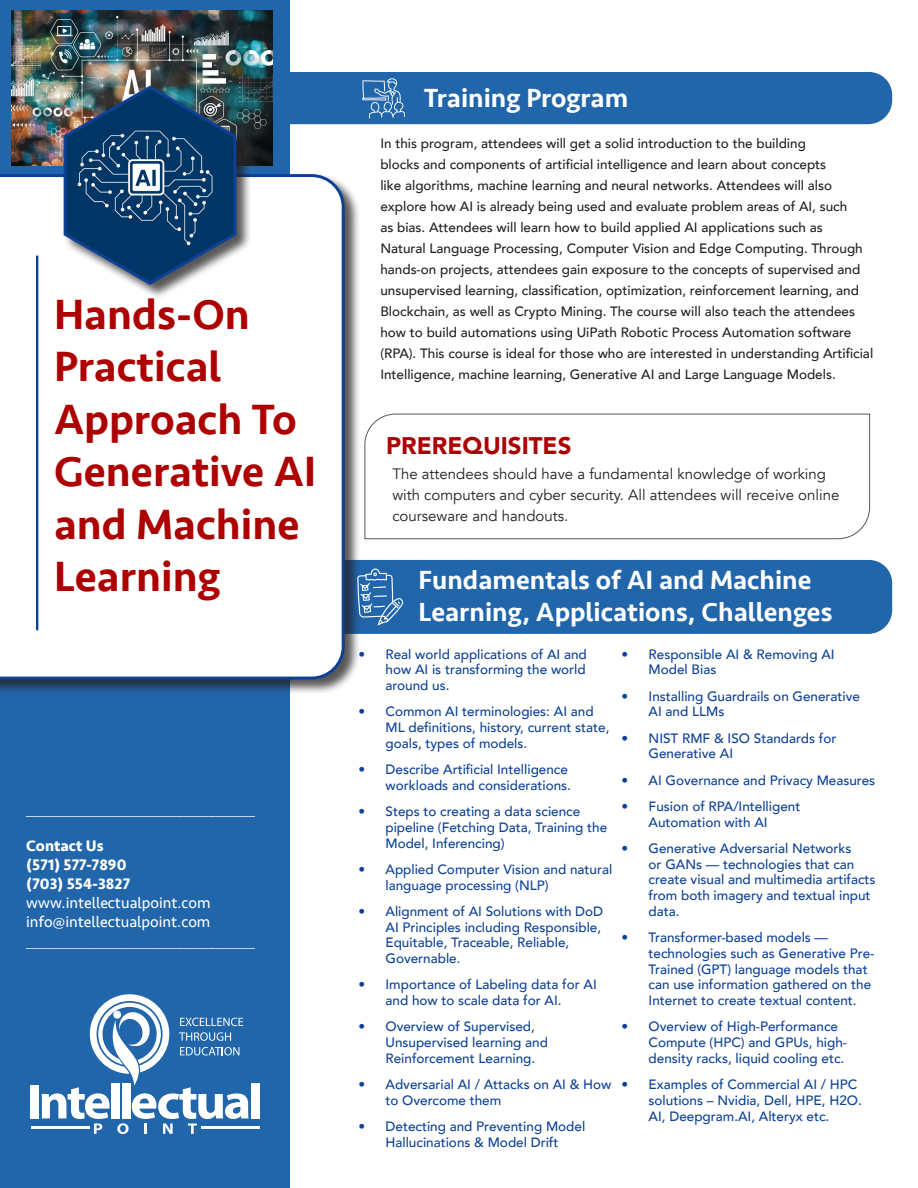
<style>
.page{position:relative;width:918px;height:1188px;background:#fff}
.page>*{position:absolute;margin:0;border:0;box-sizing:border-box;transform-origin:0 0}
.t1{font:500 43.5px/52.5px "Seravek";color:#ad0000}
.t2{font:500 27px/31.5px "Seravek";color:#fff}
.t3{font:900 24px "Avenir";color:#ad0000}
.t4{font:15.75px "Seravek";color:#fff}
.t5{font:700 15.75px "Seravek";color:#fff}
.t6{font:15px/21px "Avenir";color:#231f20}
.t7{font:500 13.5px/15.8px "Avenir";color:#0d4197}
.t8{font:500 13.5px/21px "Avenir";color:#231f20}
</style>
<div class="page">
<div style="left:360px;top:560px;width:532px;height:74px;background:#2165ab"></div>
<div style="left:0;top:0;width:290px;height:1188px;background:#2165ab"></div>
<img style="left:11px;top:11px;width:261px;height:154px">
<div style="left:0;top:173px;width:360px;height:522px;background:#231f20;opacity:.75"></div>
<div style="left:0;top:173px;width:346px;height:508px;background:#fff"></div>
<hr style="left:36px;top:256px;width:2px;height:374px;background:#0d4197">
<hr style="left:31px;top:1126px;width:59px;height:2px;background:#fff">
<div style="left:31px;top:1085px;width:8px;height:33px;background:#fff"></div>
<div style="left:252px;top:1083px;width:8px;height:35px;background:#fff"></div>
<hr style="left:201px;top:1126px;width:59px;height:2px;background:#fff">
<svg style="left:42px;top:994px;width:207px;height:140px"></svg>
<div style="left:63px;top:86px;width:189px;height:214px;background:#231f20;opacity:.75"></div>
<svg style="left:61px;top:72px;width:831px;height:215px"></svg>
<svg style="left:364px;top:413px;width:506px;height:126px"></svg>
<svg style="left:357px;top:569px;width:46px;height:56px"></svg>
<p class="t1" style="left:54px;top:288px;width:264px">Hands-On<br>Practical<br>Approach To<br>Generative AI and Machine<br>Learning</p>
<p class="t4" style="left:26px;top:796px;width:230px">___________________________________</p>
<p class="t5" style="left:26px;top:833px;width:79px">Contact Us</p>
<p class="t5" style="left:26px;top:852px;width:102px">(571) 577-7890</p>
<p class="t5" style="left:26px;top:871px;width:106px">(703) 554-3827</p>
<p class="t4" style="left:26px;top:890px;width:186px">www.intellectualpoint.com</p>
<p class="t4" style="left:26px;top:909px;width:186px">info@intellectualpoint.com</p>
<p class="t4" style="left:26px;top:928px;width:230px">___________________________________</p>
<p class="t2" style="left:424px;top:82px;width:206px">Training Program</p>
<p class="t8" style="left:380px;top:132px;width:494px">In this program, attendees will get a solid introduction to the building<br>blocks and components of artificial intelligence and learn about concepts<br>like algorithms, machine learning and neural networks. Attendees will also explore how AI is already being used and evaluate problem areas of AI, such<br>as bias. Attendees will learn how to build applied AI applications such as<br>Natural Language Processing, Computer Vision and Edge Computing. Through hands-on projects, attendees gain exposure to the concepts of supervised and unsupervised learning, classification, optimization, reinforcement learning, and Blockchain, as well as Crypto Mining. The course will also teach the attendees how to build automations using UiPath Robotic Process Automation software (RPA). This course is ideal for those who are interested in understanding Artificial Intelligence, machine learning, Generative AI and Large Language Models.</p>
<p class="t3" style="left:386px;top:425px;width:187px">PREREQUISITES</p>
<p class="t6" style="left:392px;top:463px;width:449px">The attendees should have a fundamental knowledge of working with computers and cyber security. All attendees will receive online courseware and handouts.</p>
<p class="t2" style="left:418px;top:565px;width:415px">Fundamentals of AI and Machine<br>Learning, Applications, Challenges</p>
<p class="t7" style="left:386px;top:645px;width:203px;text-align:justify;text-indent:-27px">• Real world applications of AI and how AI is transforming the world around us.</p>
<p class="t7" style="left:386px;top:703px;width:226px;text-indent:-27px">• Common AI terminologies: AI and<br>ML definitions, history, current state, goals, types of models.</p>
<p class="t7" style="left:358px;top:761px;width:214px;text-align:right">• Describe Artificial Intelligence workloads and considerations.</p>
<p class="t7" style="left:386px;top:803px;width:223px;text-indent:-27px">• Steps to creating a data science pipeline (Fetching Data, Training the<br>Model, Inferencing)</p>
<p class="t7" style="left:386px;top:861px;width:228px;text-indent:-27px">• Applied Computer Vision and natural language processing (NLP)</p>
<p class="t7" style="left:386px;top:903px;width:219px;text-indent:-27px">• Alignment of AI Solutions with DoD<br>AI Principles including Responsible,<br>Equitable, Traceable, Reliable,<br>Governable.</p>
<p class="t7" style="left:386px;top:976px;width:213px;text-indent:-27px">• Importance of Labeling data for AI and how to scale data for AI.</p>
<p class="t7" style="left:386px;top:1018px;width:164px;text-indent:-27px">• Overview of Supervised,<br>Unsupervised learning and<br>Reinforcement Learning.</p>
<p class="t7" style="left:386px;top:1076px;width:228px;text-indent:-27px">• Adversarial AI / Attacks on AI &amp; How to Overcome them</p>
<p class="t7" style="left:358px;top:1118px;width:228px;text-align:center">• Detecting and Preventing Model<br>Hallucinations &amp; Model Drift</p>
<p class="t7" style="left:649px;top:645px;width:188px;text-indent:-27px">• Responsible AI &amp; Removing AI<br>Model Bias</p>
<p class="t7" style="left:649px;top:687px;width:213px;text-indent:-27px">• Installing Guardrails on Generative<br>AI and LLMs</p>
<p class="t7" style="left:649px;top:729px;width:189px;text-indent:-27px">• NIST RMF &amp; ISO Standards for<br>Generative AI</p>
<p class="t7" style="left:622px;top:771px;width:255px">• AI Governance and Privacy Measures</p>
<p class="t7" style="left:622px;top:798px;width:180px;text-align:center">• Fusion of RPA/Intelligent<br>Automation with AI</p>
<p class="t7" style="left:649px;top:840px;width:229px;text-indent:-27px">• Generative Adversarial Networks<br>or GANs — technologies that can create visual and multimedia artifacts from both imagery and textual input data.</p>
<p class="t7" style="left:649px;top:929px;width:227px;text-indent:-27px">• Transformer-based models — technologies such as Generative Pre-Trained (GPT) language models that can use information gathered on the Internet to create textual content.</p>
<p class="t7" style="left:649px;top:1018px;width:200px;text-indent:-27px">• Overview of High-Performance<br>Compute (HPC) and GPUs, high&shy;density racks, liquid cooling etc.</p>
<p class="t7" style="left:649px;top:1076px;width:215px;text-indent:-27px">• Examples of Commercial AI / HPC solutions – Nvidia, Dell, HPE, H2O.<br>AI, Deepgram.AI, Alteryx etc.</p>
</div>
